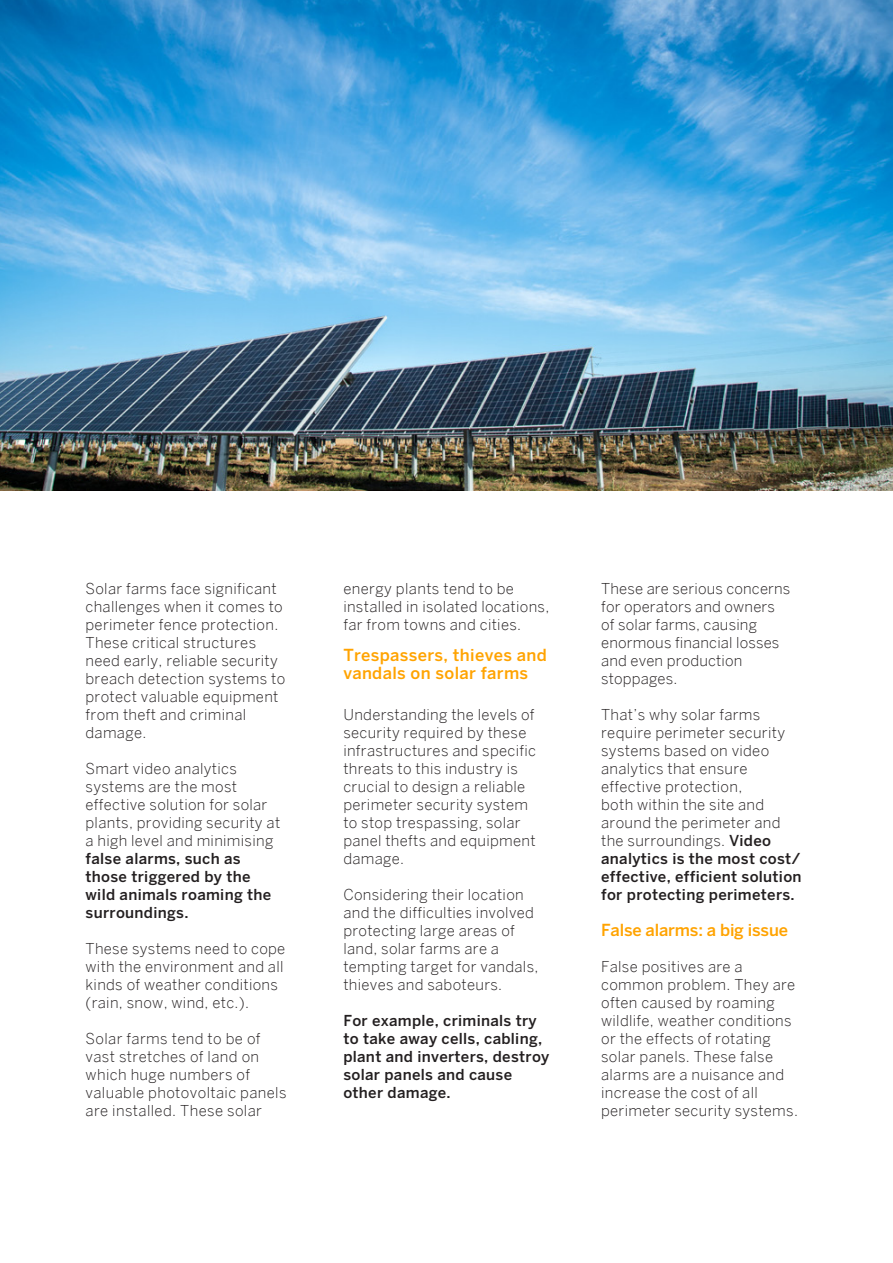
<style>
.page{position:relative;width:893px;height:1263px;background:#fff}
.page>*{position:absolute;margin:0;border:0;box-sizing:border-box;transform-origin:0 0}
.t1{font:500 16.5px/18px "Benton Sans";letter-spacing:.02em;color:#ffa300}
.t2{font:500 16.5px "Benton Sans";letter-spacing:-.01em;color:#ffa300}
.t3{font:300 15px/18px "Benton Sans";letter-spacing:.02em;color:#231f20}
.t4{font:500 15px/18px "Benton Sans";letter-spacing:.02em;color:#231f20}
.s1{font-weight:500}
</style>
<div class="page">
<img style="left:0;top:0;width:893px;height:491px">
<p class="t3" style="left:86px;top:579px;width:201px">Solar farms face significant challenges when it comes to perimeter fence protection.<br>These critical structures need early, reliable security breach detection systems to protect valuable equipment from theft and criminal damage.</p>
<p class="t3" style="left:86px;top:759px;width:196px">Smart video analytics systems are the most effective solution for solar plants, providing security at a high level and minimising <span class="s1">false alarms, such as those triggered by the wild animals roaming the surroundings.</span></p>
<p class="t3" style="left:86px;top:939px;width:201px">These systems need to cope with the environment and all kinds of weather conditions (rain, snow, wind, etc.).</p>
<p class="t3" style="left:86px;top:1029px;width:203px">Solar farms tend to be of vast stretches of land on which huge numbers of valuable photovoltaic panels are installed. These solar</p>
<p class="t3" style="left:343px;top:579px;width:207px">energy plants tend to be installed in isolated locations, far from towns and cities.</p>
<p class="t1" style="left:343px;top:646px;width:205px">Trespassers, thieves and vandals on solar farms</p>
<p class="t3" style="left:343px;top:705px;width:194px">Understanding the levels of security required by these infrastructures and specific threats to this industry is crucial to design a reliable perimeter security system to stop trespassing, solar panel thefts and equipment damage.</p>
<p class="t3" style="left:343px;top:885px;width:197px">Considering their location and the difficulties involved protecting large areas of land, solar farms are a tempting target for vandals, thieves and saboteurs.</p>
<p class="t4" style="left:343px;top:1011px;width:208px">For example, criminals try to take away cells, cabling, plant and inverters, destroy solar panels and cause other damage.</p>
<p class="t3" style="left:601px;top:579px;width:191px">These are serious concerns for operators and owners of solar farms, causing enormous financial losses and even production stoppages.</p>
<p class="t3" style="left:601px;top:705px;width:202px">That’s why solar farms require perimeter security systems based on video analytics that ensure effective protection,<br>both within the site and around the perimeter and the surroundings. <span class="s1">Video analytics is the most cost/ effective, efficient solution for protecting perimeters.</span></p>
<p class="t2" style="left:601px;top:920px;width:188px">False alarms: a big issue</p>
<p class="t3" style="left:601px;top:957px;width:198px">False positives are a common problem. They are often caused by roaming wildlife, weather conditions or the effects of rotating solar panels. These false alarms are a nuisance and increase the cost of all perimeter security systems.</p>
</div>
